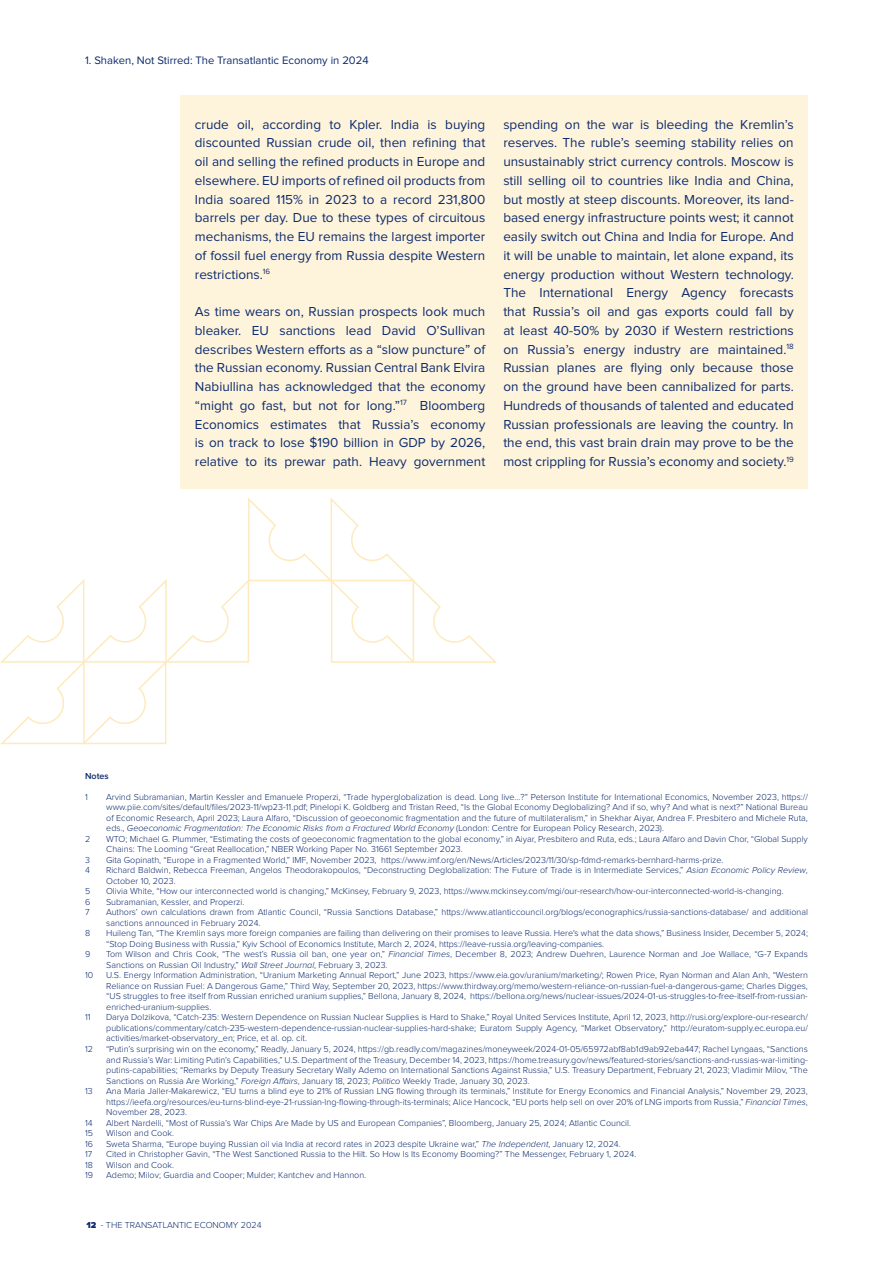
<style>
.page{position:relative;width:893px;height:1263px;background:#fff}
.page>*{position:absolute;margin:0;border:0;box-sizing:border-box;transform-origin:0 0}
.t1{font:13.5px/18.8px "Proxima Nova";color:#0d2b6d;text-align:justify}
.t2{font:11.25px "Proxima Nova";color:#0d2b6d}
.t3{font:300 9px/10.5px "Proxima Nova";color:#0d2b6d;text-align:justify}
.t4{font:600 9px "Proxima Nova";color:#0d2b6d}
.s1{font-style:italic}
.s2{font-weight:900}
</style>
<div class="page">
<div style="left:181px;top:96px;width:627px;height:393px;background:#fef4dc"></div>
<svg style="left:0;top:498px;width:497px;height:247px"></svg>
<p class="t2" style="left:85px;top:55px;width:285px">1. Shaken, Not Stirred: The Transatlantic Economy in 2024</p>
<p class="t1" style="left:195px;top:115px;width:292px">crude oil, according to Kpler. India is buying discounted Russian crude oil, then refining that oil and selling the refined products in Europe and elsewhere. EU imports of refined oil products from India soared 115% in 2023 to a record 231,800 barrels per day. Due to these types of circuitous mechanisms, the EU remains the largest importer of fossil fuel energy from Russia despite Western restrictions.<sup>16</sup></p>
<p class="t1" style="left:195px;top:303px;width:292px">As time wears on, Russian prospects look much bleaker. EU sanctions lead David O’Sullivan describes Western efforts as a “slow puncture” of the Russian economy. Russian Central Bank Elvira Nabiullina has acknowledged that the economy “might go fast, but not for long.”<sup>17</sup> Bloomberg Economics estimates that Russia’s economy is on track to lose $190 billion in GDP by 2026, relative to its prewar path. Heavy government</p>
<p class="t1" style="left:503px;top:115px;width:292px">spending on the war is bleeding the Kremlin’s reserves. The ruble’s seeming stability relies on unsustainably strict currency controls. Moscow is still selling oil to countries like India and China, but mostly at steep discounts. Moreover, its land&shy;based energy infrastructure points west; it cannot easily switch out China and India for Europe. And it will be unable to maintain, let alone expand, its energy production without Western technology.<br>The International Energy Agency forecasts that Russia’s oil and gas exports could fall by at least 40-50% by 2030 if Western restrictions on Russia’s energy industry are maintained.<sup>18<br></sup>Russian planes are flying only because those on the ground have been cannibalized for parts.<br>Hundreds of thousands of talented and educated Russian professionals are leaving the country. In the end, this vast brain drain may prove to be the most crippling for Russia’s economy and society.<sup>19</sup></p>
<p class="t4" style="left:85px;top:772px;width:25px">Notes</p>
<p class="t3" style="left:85px;top:792px;width:4px">1</p>
<p class="t3" style="left:106px;top:792px;width:703px">Arvind Subramanian, Martin Kessler and Emanuele Properzi, “Trade hyperglobalization is dead. Long live…?” Peterson Institute for International Economics, November 2023, https:// www.piie.com/sites/default/files/2023-11/wp23-11.pdf; Pinelopi K. Goldberg and Tristan Reed, “Is the Global Economy Deglobalizing? And if so, why? And what is next?” National Bureau of Economic Research, April 2023; Laura Alfaro, “Discussion of geoeconomic fragmentation and the future of multilateralism,” in Shekhar Aiyar, Andrea F. Presbitero and Michele Ruta, eds., <span class="s1">Geoeconomic Fragmentation: The Economic Risks from a Fractured World Economy</span> (London: Centre for European Policy Research, 2023).</p>
<p class="t3" style="left:85px;top:834px;width:7px">2</p>
<p class="t3" style="left:106px;top:834px;width:703px">WTO; Michael G. Plummer, “Estimating the costs of geoeconomic fragmentation to the global economy,” in Aiyar, Presbitero and Ruta, eds.; Laura Alfaro and Davin Chor, “Global Supply<br>Chains: The Looming “Great Reallocation,” NBER Working Paper No. 31661 September 2023.</p>
<p class="t3" style="left:85px;top:855px;width:6px">3</p>
<p class="t3" style="left:106px;top:855px;width:619px">Gita Gopinath, “Europe in a Fragmented World,” IMF, November 2023, https://www.imf.org/en/News/Articles/2023/11/30/sp-fdmd-remarks-bernhard-harms-prize.</p>
<p class="t3" style="left:85px;top:865px;width:6px">4</p>
<p class="t3" style="left:106px;top:865px;width:703px">Richard Baldwin, Rebecca Freeman, Angelos Theodorakopoulos, “Deconstructing Deglobalization: The Future of Trade is in Intermediate Services,” <span class="s1">Asian Economic Policy Review</span>,<br>October 10, 2023.</p>
<p class="t3" style="left:85px;top:886px;width:7px">5</p>
<p class="t3" style="left:106px;top:886px;width:679px">Olivia White, “How our interconnected world is changing,” McKinsey, February 9, 2023, https://www.mckinsey.com/mgi/our-research/how-our-interconnected-world-is-changing.</p>
<p class="t3" style="left:85px;top:897px;width:7px">6</p>
<p class="t3" style="left:106px;top:897px;width:140px">Subramanian, Kessler, and Properzi.</p>
<p class="t3" style="left:85px;top:907px;width:6px">7</p>
<p class="t3" style="left:106px;top:907px;width:703px">Authors’ own calculations drawn from Atlantic Council, “Russia Sanctions Database,” https://www.atlanticcouncil.org/blogs/econographics/russia-sanctions-database/ and additional sanctions announced in February 2024.</p>
<p class="t3" style="left:85px;top:928px;width:7px">8</p>
<p class="t3" style="left:106px;top:928px;width:703px">Huileng Tan, “The Kremlin says more foreign companies are failing than delivering on their promises to leave Russia. Here's what the data shows,” Business Insider, December 5, 2024; “Stop Doing Business with Russia,” Kyiv School of Economics Institute, March 2, 2024, https://leave-russia.org/leaving-companies.</p>
<p class="t3" style="left:85px;top:949px;width:7px">9</p>
<p class="t3" style="left:106px;top:949px;width:703px">Tom Wilson and Chris Cook, “The west’s Russia oil ban, one year on,” <span class="s1">Financial Times</span>, December 8, 2023; Andrew Duehren, Laurence Norman and Joe Wallace, “G-7 Expands<br>Sanctions on Russian Oil Industry,” <span class="s1">Wall Street Journal</span>, February 3, 2023.</p>
<p class="t3" style="left:85px;top:970px;width:10px">10</p>
<p class="t3" style="left:106px;top:970px;width:703px">U.S. Energy Information Administration, “Uranium Marketing Annual Report,” June 2023, https://www.eia.gov/uranium/marketing/; Rowen Price, Ryan Norman and Alan Anh, “Western Reliance on Russian Fuel: A Dangerous Game,” Third Way, September 20, 2023, https://www.thirdway.org/memo/western-reliance-on-russian-fuel-a-dangerous-game; Charles Digges, “US struggles to free itself from Russian enriched uranium supplies,” Bellona, January 8, 2024, https://bellona.org/news/nuclear-issues/2024-01-us-struggles-to-free-itself-from-russian&shy;enriched-uranium-supplies.</p>
<p class="t3" style="left:85px;top:1012px;width:7px">11</p>
<p class="t3" style="left:106px;top:1012px;width:703px">Darya Dolzikova, “Catch-235: Western Dependence on Russian Nuclear Supplies is Hard to Shake,” Royal United Services Institute, April 12, 2023, http://rusi.org/explore-our-research/ publications/commentary/catch-235-western-dependence-russian-nuclear-supplies-hard-shake; Euratom Supply Agency, “Market Observatory,” http://euratom-supply.ec.europa.eu/ activities/market-observatory_en; Price, et al. op. cit.</p>
<p class="t3" style="left:85px;top:1044px;width:10px">12</p>
<p class="t3" style="left:106px;top:1044px;width:703px">“Putin’s surprising win on the economy,” Readly, January 5, 2024, https://gb.readly.com/magazines/moneyweek/2024-01-05/65972abf8ab1d9ab92eba447; Rachel Lyngaas, “Sanctions and Russia’s War: Limiting Putin’s Capabilities,” U.S. Department of the Treasury, December 14, 2023, https://home.treasury.gov/news/featured-stories/sanctions-and-russias-war-limiting&shy;putins-capabilities; “Remarks by Deputy Treasury Secretary Wally Ademo on International Sanctions Against Russia,” U.S. Treasury Department, February 21, 2023; Vladimir Milov, “The Sanctions on Russia Are Working,” <span class="s1">Foreign Affairs</span>, January 18, 2023; <span class="s1">Politico</span> Weekly Trade, January 30, 2023.</p>
<p class="t3" style="left:85px;top:1086px;width:9px">13</p>
<p class="t3" style="left:106px;top:1086px;width:703px">Ana Maria Jaller-Makarewicz, “EU turns a blind eye to 21% of Russian LNG flowing through its terminals,” Institute for Energy Economics and Financial Analysis,” November 29, 2023, https://ieefa.org/resources/eu-turns-blind-eye-21-russian-lng-flowing-through-its-terminals; Alice Hancock, “EU ports help sell on over 20% of LNG imports from Russia,” <span class="s1">Financial Times</span>, November 28, 2023.</p>
<p class="t3" style="left:85px;top:1118px;width:9px">14</p>
<p class="t3" style="left:106px;top:1118px;width:527px">Albert Nardelli, “Most of Russia’s War Chips Are Made by US and European Companies”, Bloomberg, January 25, 2024; Atlantic Council.</p>
<p class="t3" style="left:85px;top:1128px;width:10px">15</p>
<p class="t3" style="left:106px;top:1128px;width:69px">Wilson and Cook.</p>
<p class="t3" style="left:85px;top:1139px;width:10px">16</p>
<p class="t3" style="left:106px;top:1139px;width:516px">Sweta Sharma, “Europe buying Russian oil via India at record rates in 2023 despite Ukraine war,” <span class="s1">The Independent</span>, January 12, 2024.</p>
<p class="t3" style="left:85px;top:1149px;width:9px">17</p>
<p class="t3" style="left:106px;top:1149px;width:532px">Cited in Christopher Gavin, “The West Sanctioned Russia to the Hilt. So How Is Its Economy Booming?” The Messenger, February 1, 2024.</p>
<p class="t3" style="left:85px;top:1160px;width:9px">18</p>
<p class="t3" style="left:106px;top:1160px;width:69px">Wilson and Cook.</p>
<p class="t3" style="left:85px;top:1170px;width:10px">19</p>
<p class="t3" style="left:106px;top:1170px;width:262px">Ademo; Milov; Guardia and Cooper; Mulder; Kantchev and Hannon.</p>
<p class="t3" style="left:86px;top:1220px;width:177px"><span class="s2">12</span> - THE TRANSATLANTIC ECONOMY 2024</p>
</div>
